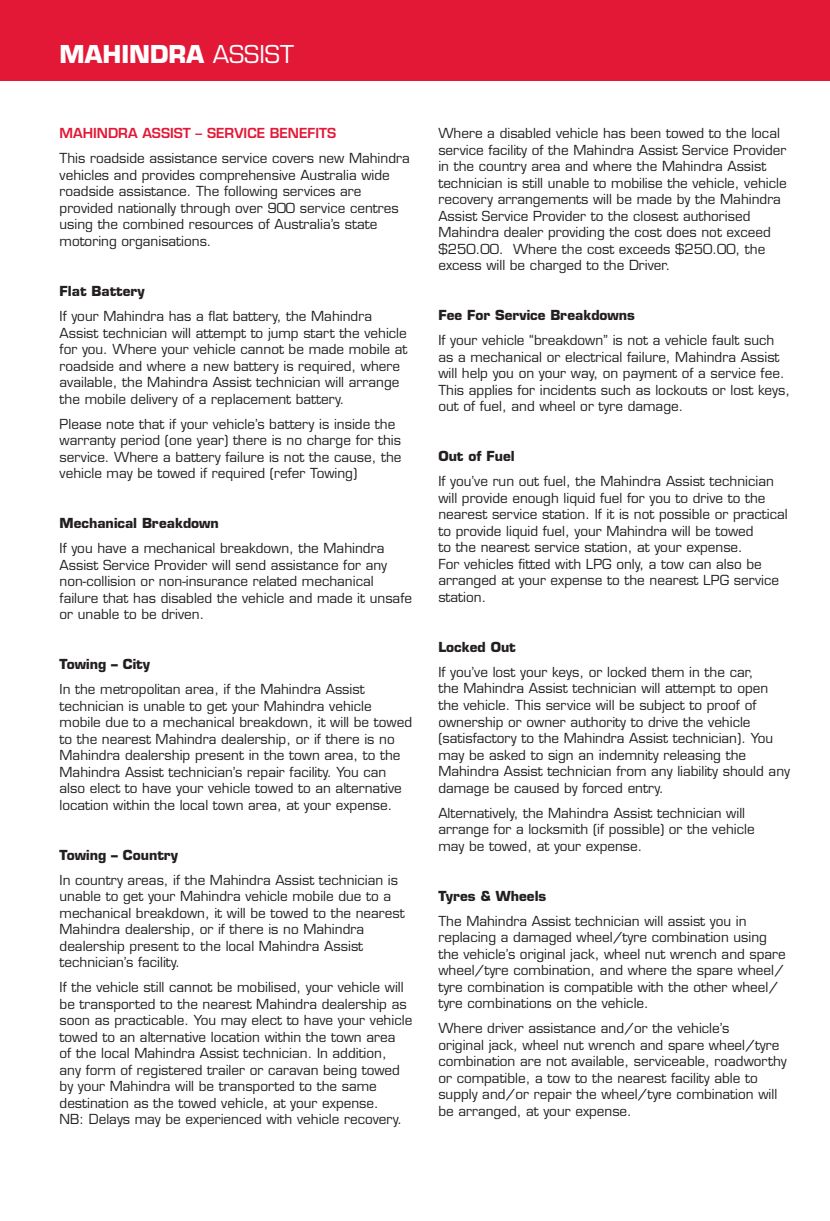
<style>
.page{position:relative;width:830px;height:1221px;background:#fff}
.page>*{position:absolute;margin:0;border:0;box-sizing:border-box;transform-origin:0 0}
.t1{font:700 24px "Eurostile";color:#fff}
.t2{font:13.5px/16.5px "Eurostile";color:#231f20}
.t3{font:700 13.5px "Eurostile";color:#231f20}
.t4{font:600 13.5px "Eurostile";color:#e31837}
.s1{font-weight:400}
</style>
<div class="page">
<div style="left:0;top:0;width:829px;height:81px;background:#e31837"></div>
<h1 class="t1" style="left:60px;top:39px;width:236px">MAHINDRA <span class="s1">ASSIST</span></h1>
<p class="t4" style="left:60px;top:125px;width:278px">MAHINDRA ASSIST – SERVICE BENEFITS</p>
<p class="t2" style="left:60px;top:150px;width:351px">This roadside assistance service covers new Mahindra vehicles and provides comprehensive Australia wide roadside assistance. The following services are provided nationally through over 900 service centres using the combined resources of Australia’s state motoring organisations.</p>
<p class="t3" style="left:60px;top:283px;width:87px">Flat Battery</p>
<p class="t2" style="left:60px;top:308px;width:349px">If your Mahindra has a flat battery, the Mahindra Assist technician will attempt to jump start the vehicle for you. Where your vehicle cannot be made mobile at roadside and where a new battery is required, where available, the Mahindra Assist technician will arrange the mobile delivery of a replacement battery.</p>
<p class="t2" style="left:60px;top:415px;width:343px">Please note that if your vehicle’s battery is inside the warranty period (one year) there is no charge for this service. Where a battery failure is not the cause, the vehicle may be towed if required (refer Towing)</p>
<p class="t3" style="left:60px;top:515px;width:161px">Mechanical Breakdown</p>
<p class="t2" style="left:60px;top:540px;width:354px">If you have a mechanical breakdown, the Mahindra Assist Service Provider will send assistance for any non-collision or non-insurance related mechanical failure that has disabled the vehicle and made it unsafe or unable to be driven.</p>
<p class="t3" style="left:60px;top:656px;width:92px">Towing – City</p>
<p class="t2" style="left:60px;top:681px;width:354px">In the metropolitan area, if the Mahindra Assist technician is unable to get your Mahindra vehicle mobile due to a mechanical breakdown, it will be towed to the nearest Mahindra dealership, or if there is no Mahindra dealership present in the town area, to the Mahindra Assist technician’s repair facility. You can also elect to have your vehicle towed to an alternative location within the local town area, at your expense.</p>
<p class="t3" style="left:60px;top:846px;width:120px">Towing – Country</p>
<p class="t2" style="left:60px;top:871px;width:346px">In country areas, if the Mahindra Assist technician is unable to get your Mahindra vehicle mobile due to a mechanical breakdown, it will be towed to the nearest Mahindra dealership, or if there is no Mahindra dealership present to the local Mahindra Assist technician’s facility.</p>
<p class="t2" style="left:60px;top:979px;width:354px">If the vehicle still cannot be mobilised, your vehicle will be transported to the nearest Mahindra dealership as soon as practicable. You may elect to have your vehicle towed to an alternative location within the town area<br>of the local Mahindra Assist technician. In addition,<br>any form of registered trailer or caravan being towed by your Mahindra will be transported to the same destination as the towed vehicle, at your expense.<br>NB: Delays may be experienced with vehicle recovery.</p>
<p class="t2" style="left:438px;top:125px;width:349px">Where a disabled vehicle has been towed to the local service facility of the Mahindra Assist Service Provider in the country area and where the Mahindra Assist technician is still unable to mobilise the vehicle, vehicle recovery arrangements will be made by the Mahindra Assist Service Provider to the closest authorised Mahindra dealer providing the cost does not exceed $250.00. Where the cost exceeds $250.00, the excess will be charged to the Driver.</p>
<p class="t3" style="left:438px;top:307px;width:198px">Fee For Service Breakdowns</p>
<p class="t2" style="left:438px;top:332px;width:353px">If your vehicle “breakdown” is not a vehicle fault such as a mechanical or electrical failure, Mahindra Assist will help you on your way, on payment of a service fee.<br>This applies for incidents such as lockouts or lost keys, out of fuel, and wheel or tyre damage.</p>
<p class="t3" style="left:438px;top:448px;width:78px">Out of Fuel</p>
<p class="t2" style="left:438px;top:473px;width:351px">If you’ve run out fuel, the Mahindra Assist technician will provide enough liquid fuel for you to drive to the nearest service station. If it is not possible or practical to provide liquid fuel, your Mahindra will be towed<br>to the nearest service station, at your expense.<br>For vehicles fitted with LPG only, a tow can also be arranged at your expense to the nearest LPG service station.</p>
<p class="t3" style="left:438px;top:638px;width:79px">Locked Out</p>
<p class="t2" style="left:438px;top:664px;width:353px">If you’ve lost your keys, or locked them in the car,<br>the Mahindra Assist technician will attempt to open the vehicle. This service will be subject to proof of ownership or owner authority to drive the vehicle (satisfactory to the Mahindra Assist technician). You may be asked to sign an indemnity releasing the Mahindra Assist technician from any liability should any damage be caused by forced entry.</p>
<p class="t2" style="left:438px;top:804px;width:317px">Alternatively, the Mahindra Assist technician will arrange for a locksmith (if possible) or the vehicle may be towed, at your expense.</p>
<p class="t3" style="left:438px;top:887px;width:109px">Tyres &amp; Wheels</p>
<p class="t2" style="left:438px;top:912px;width:349px">The Mahindra Assist technician will assist you in replacing a damaged wheel/tyre combination using the vehicle’s original jack, wheel nut wrench and spare wheel/tyre combination, and where the spare wheel/ tyre combination is compatible with the other wheel/ tyre combinations on the vehicle.</p>
<p class="t2" style="left:438px;top:1019px;width:350px">Where driver assistance and/or the vehicle’s<br>original jack, wheel nut wrench and spare wheel/tyre combination are not available, serviceable, roadworthy or compatible, a tow to the nearest facility able to supply and/or repair the wheel/tyre combination will be arranged, at your expense.</p>
</div>
